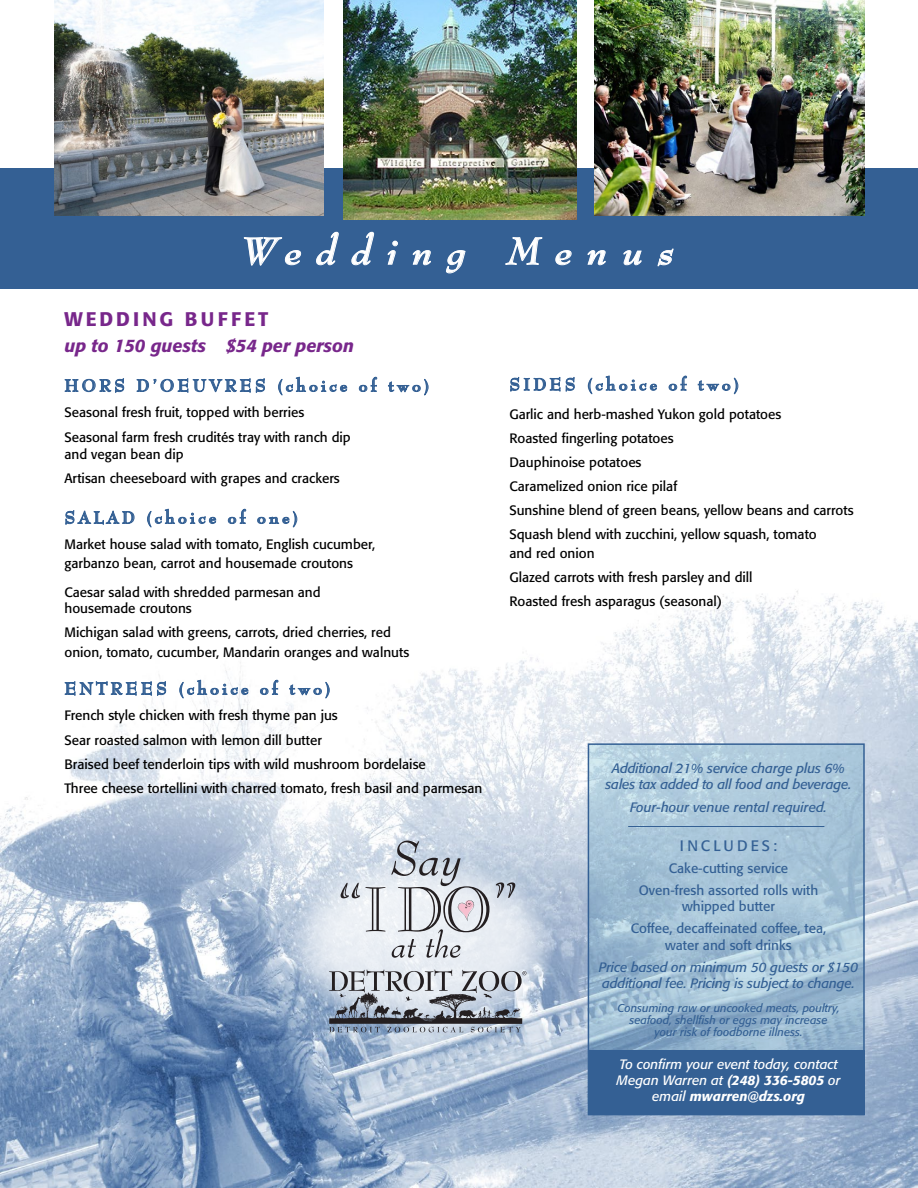
<style>
.page{position:relative;width:918px;height:1188px;background:#fff}
.page>*{position:absolute;margin:0;border:0;box-sizing:border-box;transform-origin:0 0}
.t1{font:italic 700 37.5px "Bernhard Modern BT";letter-spacing:.4em;color:#fff}
.t2{font:500 19.5px "Formata";letter-spacing:.16em;color:#78278b}
.t3{font:italic 500 18px "Formata";color:#78278b}
.t4{font:700 16.5px "Bernhard Modern BT";letter-spacing:.2em;color:#346094}
.t5{font:15px "Formata";letter-spacing:.2em;color:#346094}
.t6{font:13.5px/24px "Formata";color:#000}
.t7{font:italic 13.5px/16.2px "Formata";letter-spacing:-.01em;color:#346094;text-align:center}
.t8{font:13.5px/22.2px "Formata";color:#346094;text-align:center}
.t9{font:italic 13.5px/16.2px "Formata";color:#fff;text-align:center}
.t10{font:italic 11.25px/12px "Formata";color:#346094;text-align:center}
.s1{font-weight:500}
</style>
<div class="page">
<div style="left:0;top:168px;width:918px;height:121px;background:#346094"></div>
<img style="left:0;top:590px;width:918px;height:598px">
<svg style="left:286px;top:857px;width:269px;height:176px;background:#d5dee9"></svg>
<svg style="left:391px;top:841px;width:98px;height:117px;background:#c3c8cf"></svg>
<svg style="left:496px;top:882px;width:19px;height:16px"></svg>
<svg style="left:341px;top:883px;width:44px;height:49px"></svg>
<svg style="left:329px;top:970px;width:197px;height:63px;background:#9da3ae"></svg>
<svg style="left:244px;top:237px;width:57px;height:29px"></svg>
<svg style="left:316px;top:232px;width:23px;height:33px"></svg>
<svg style="left:351px;top:232px;width:23px;height:33px"></svg>
<svg style="left:388px;top:241px;width:10px;height:24px"></svg>
<svg style="left:413px;top:250px;width:18px;height:15px"></svg>
<svg style="left:446px;top:250px;width:20px;height:24px"></svg>
<svg style="left:505px;top:237px;width:38px;height:28px"></svg>
<svg style="left:555px;top:250px;width:17px;height:15px"></svg>
<svg style="left:587px;top:250px;width:19px;height:15px"></svg>
<svg style="left:623px;top:250px;width:19px;height:15px"></svg>
<svg style="left:657px;top:248px;width:17px;height:18px"></svg>
<svg style="left:591px;top:746px;width:271px;height:304px;background:#a4c2d6"></svg>
<div style="left:588px;top:743px;width:277px;height:372px;border:2px solid #346094"></div>
<div style="left:589px;top:1050px;width:276px;height:64px;background:#346094"></div>
<svg style="left:65px;top:378px;width:59px;height:15px"></svg>
<svg style="left:136px;top:378px;width:129px;height:15px"></svg>
<svg style="left:278px;top:377px;width:69px;height:19px"></svg>
<svg style="left:359px;top:377px;width:18px;height:15px"></svg>
<svg style="left:388px;top:379px;width:41px;height:17px"></svg>
<svg style="left:65px;top:510px;width:70px;height:15px"></svg>
<svg style="left:147px;top:509px;width:69px;height:19px"></svg>
<svg style="left:228px;top:509px;width:18px;height:15px"></svg>
<svg style="left:257px;top:511px;width:40px;height:17px"></svg>
<svg style="left:65px;top:674px;width:101px;height:28px"></svg>
<svg style="left:179px;top:680px;width:70px;height:19px"></svg>
<svg style="left:260px;top:680px;width:19px;height:15px"></svg>
<svg style="left:289px;top:682px;width:41px;height:17px"></svg>
<svg style="left:510px;top:377px;width:65px;height:15px"></svg>
<svg style="left:588px;top:375px;width:69px;height:19px"></svg>
<svg style="left:669px;top:375px;width:18px;height:16px"></svg>
<svg style="left:698px;top:378px;width:40px;height:16px"></svg>
<hr style="left:628px;top:826px;width:196px;height:1px;background:#346094">
<img style="left:54px;top:0;width:270px;height:216px">
<img style="left:595px;top:0;width:270px;height:216px">
<img style="left:344px;top:0;width:232px;height:219px">
<h1 class="t1" style="left:243px;top:227px;width:434px">Wedding Menus</h1>
<h2 class="t2" style="left:64px;top:307px;width:205px">WEDDING Buffet</h2>
<h3 class="t3" style="left:64px;top:334px;width:291px">up to 150 guests $54 per person</h3>
<p class="t4" style="left:64px;top:375px;width:366px">ho rs d’o euvres (choice of two)</p>
<p class="t6" style="left:64px;top:399px;width:288px;line-height:25.5px">Seasonal fresh fruit, topped with berries<br>Seasonal farm fresh crudités tray with ranch dip</p>
<p class="t6" style="left:64px;top:442px;width:277px">and vegan bean dip<br>Artisan cheeseboard with grapes and crackers</p>
<p class="t4" style="left:64px;top:507px;width:235px">Salad (choice of one)</p>
<p class="t6" style="left:64px;top:534px;width:312px;line-height:19.5px">Market house salad with tomato, English cucumber, garbanzo bean, carrot and housemade croutons</p>
<p class="t6" style="left:64px;top:584px;width:258px;line-height:16.5px">Caesar salad with shredded parmesan and housemade croutons</p>
<p class="t6" style="left:64px;top:623px;width:346px;line-height:19.5px">Michigan salad with greens, carrots, dried cherries, red onion, tomato, cucumber, Mandarin oranges and walnuts</p>
<p class="t4" style="left:64px;top:678px;width:268px">E ntrees (choice of two)</p>
<p class="t6" style="left:64px;top:702px;width:275px;line-height:25.5px">French style chicken with fresh thyme pan jus<br>Sear roasted salmon with lemon dill butter</p>
<p class="t6" style="left:64px;top:753px;width:419px">Braised beef tenderloin tips with wild mushroom bordelaise<br>Three cheese tortellini with charred tomato, fresh basil and parmesan</p>
<p class="t4" style="left:509px;top:374px;width:231px">s ides (choice of two)</p>
<p class="t6" style="left:509px;top:402px;width:346px">Garlic and herb-mashed Yukon gold potatoes<br>Roasted fingerling potatoes<br>Dauphinoise potatoes<br>Caramelized onion rice pilaf<br>Sunshine blend of green beans, yellow beans and carrots Squash blend with zucchini, yellow squash, tomato</p>
<p class="t6" style="left:509px;top:541px;width:245px">and red onion<br>Glazed carrots with fresh parsley and dill<br>Roasted fresh asparagus (seasonal)</p>
<p class="t7" style="left:606px;top:760px;width:247px">Additional 21% service charge plus 6% sales tax added to all food and beverage.</p>
<p class="t7" style="left:630px;top:799px;width:198px">Four-hour venue rental required.</p>
<p class="t5" style="left:680px;top:836px;width:99px">INCLUDES:</p>
<p class="t8" style="left:639px;top:857px;width:181px">Cake-cutting service<br>Oven-fresh assorted rolls with</p>
<p class="t8" style="left:631px;top:895px;width:197px">whipped butter<br>Coffee, decaffeinated coffee, tea,</p>
<p class="t8" style="left:665px;top:934px;width:128px">water and soft drinks</p>
<p class="t7" style="left:599px;top:959px;width:261px;text-align:left">Price based on minimum 50 guests or $150 additional fee. Pricing is subject to change.</p>
<p class="t10" style="left:617px;top:1002px;width:224px">Consuming raw or uncooked meats, poultry, seafood, shellfish or eggs may increase your risk of foodborne illness.</p>
<p class="t9" style="left:617px;top:1056px;width:226px">To confirm your event today, contact<br>Megan Warren at <span class="s1">(248) 336-5805</span> or email <span class="s1">mwarren@dzs.org</span></p>
</div>
